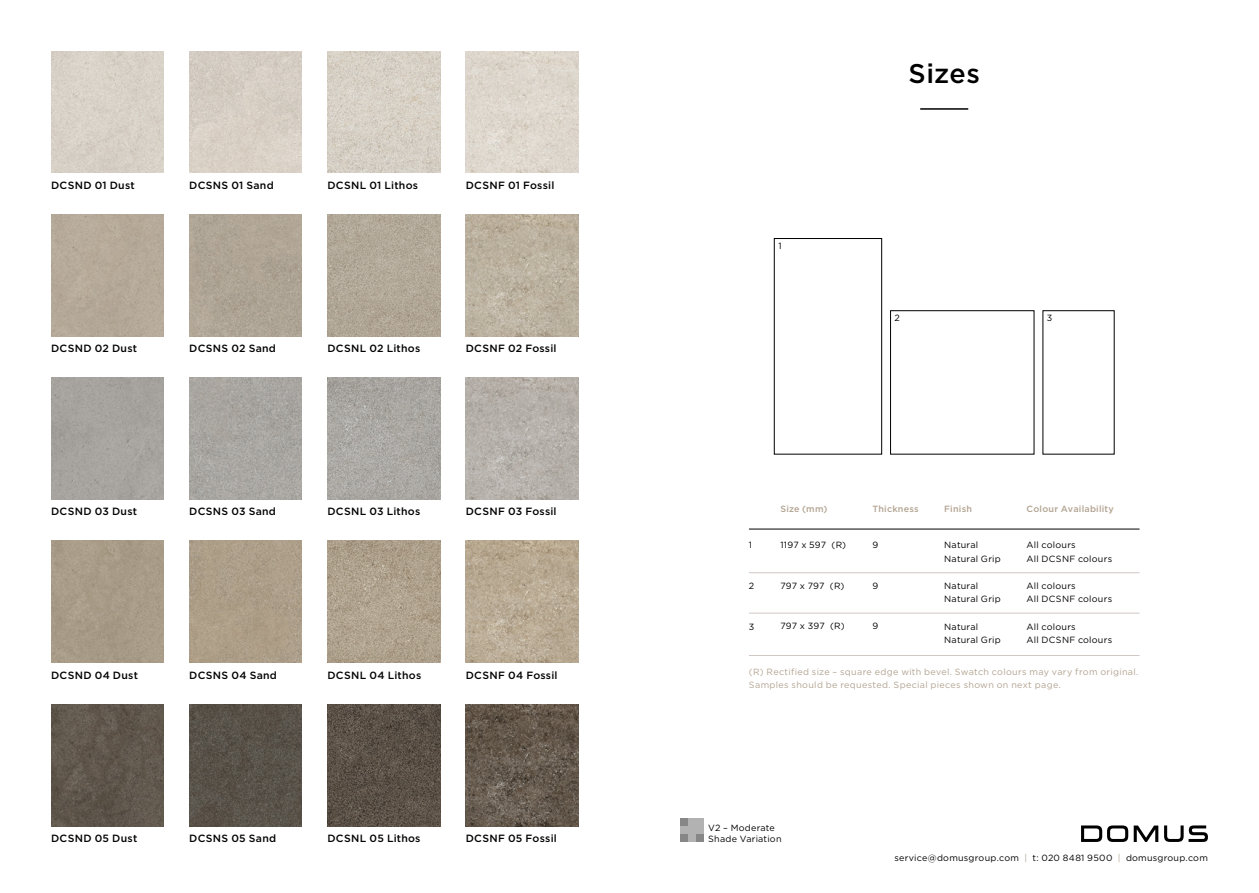
<style>
.page{position:relative;width:1259px;height:893px;background:#fff}
.page>*{position:absolute;margin:0;border:0;box-sizing:border-box;transform-origin:0 0}
.t1{font:500 27px "Gotham";letter-spacing:.02em;color:#000}
.t2{font:500 10.5px "Gotham";letter-spacing:.025em;color:#000}
.TABLE_DATA{font:9px "Gotham";letter-spacing:.025em;color:#000}
.TABLE_DATA-2{font:9px/13.5px "Gotham";letter-spacing:.035em;color:#b2a391}
.TABLE_DATA-3{font:500 9px "Gotham";letter-spacing:.025em;color:#b2a391}
.s1{color:#b2a391}
</style>
<div class="page">
<div style="left:51px;top:51px;width:113px;height:122px;background:#d8d1c7"></div>
<img style="left:189px;top:51px;width:113px;height:122px">
<img style="left:327px;top:51px;width:113px;height:122px">
<img style="left:466px;top:51px;width:112px;height:122px">
<div style="left:51px;top:214px;width:113px;height:122px;background:#b5a999"></div>
<div style="left:51px;top:378px;width:113px;height:121px;background:#a6a39e"></div>
<div style="left:51px;top:541px;width:113px;height:122px;background:#a89b88"></div>
<img style="left:51px;top:704px;width:113px;height:122px">
<img style="left:189px;top:214px;width:113px;height:122px">
<img style="left:189px;top:378px;width:113px;height:121px">
<img style="left:189px;top:541px;width:113px;height:122px">
<img style="left:189px;top:704px;width:113px;height:122px">
<img style="left:327px;top:214px;width:113px;height:122px">
<img style="left:327px;top:378px;width:113px;height:121px">
<img style="left:327px;top:541px;width:113px;height:122px">
<img style="left:327px;top:704px;width:113px;height:122px">
<img style="left:466px;top:214px;width:112px;height:122px">
<img style="left:466px;top:378px;width:112px;height:121px">
<img style="left:466px;top:541px;width:112px;height:122px">
<img style="left:466px;top:704px;width:112px;height:122px">
<svg style="left:1164px;top:825px;width:44px;height:17px"></svg>
<svg style="left:1081px;top:825px;width:77px;height:17px"></svg>
<hr style="left:920px;top:108px;width:48px;height:2px;background:#000">
<div style="left:680px;top:819px;width:8px;height:7px;background:#878787"></div>
<div style="left:688px;top:819px;width:8px;height:7px;background:#b3b2b2"></div>
<div style="left:696px;top:819px;width:8px;height:7px;background:#b3b2b2"></div>
<div style="left:680px;top:826px;width:8px;height:8px;background:#b3b2b2"></div>
<div style="left:688px;top:826px;width:8px;height:8px;background:#b3b2b2"></div>
<div style="left:696px;top:826px;width:8px;height:8px;background:#b3b2b2"></div>
<div style="left:680px;top:834px;width:8px;height:8px;background:#878787"></div>
<div style="left:688px;top:834px;width:8px;height:8px;background:#b3b2b2"></div>
<div style="left:696px;top:834px;width:8px;height:8px;background:#878787"></div>
<hr style="left:749px;top:529px;width:390px;height:1px;background:#000">
<hr style="left:749px;top:572px;width:390px;height:1px;background:#d1c7c4">
<hr style="left:749px;top:613px;width:390px;height:1px;background:#d1c7c4">
<hr style="left:749px;top:655px;width:390px;height:1px;background:#d1c7c4">
<div style="left:890px;top:310px;width:144px;height:144px;border:1px solid #000"></div>
<div style="left:774px;top:238px;width:108px;height:216px;border:1px solid #000"></div>
<p class="t2" style="left:51px;top:178px;width:85px">DCSND 01 Dust</p>
<p class="t2" style="left:189px;top:178px;width:86px">DCSNS 01 Sand</p>
<p class="t2" style="left:327px;top:178px;width:92px">DCSNL 01 Lithos</p>
<p class="t2" style="left:466px;top:178px;width:90px">DCSNF 01 Fossil</p>
<p class="t2" style="left:51px;top:341px;width:88px">DCSND 02 Dust</p>
<p class="t2" style="left:189px;top:341px;width:88px">DCSNS 02 Sand</p>
<p class="t2" style="left:327px;top:341px;width:94px">DCSNL 02 Lithos</p>
<p class="t2" style="left:466px;top:341px;width:92px">DCSNF 02 Fossil</p>
<p class="t2" style="left:51px;top:505px;width:88px">DCSND 03 Dust</p>
<p class="t2" style="left:189px;top:505px;width:88px">DCSNS 03 Sand</p>
<p class="t2" style="left:327px;top:505px;width:94px">DCSNL 03 Lithos</p>
<p class="t2" style="left:466px;top:505px;width:92px">DCSNF 03 Fossil</p>
<p class="t2" style="left:51px;top:668px;width:89px">DCSND 04 Dust</p>
<p class="t2" style="left:189px;top:668px;width:89px">DCSNS 04 Sand</p>
<p class="t2" style="left:327px;top:668px;width:95px">DCSNL 04 Lithos</p>
<p class="t2" style="left:466px;top:668px;width:93px">DCSNF 04 Fossil</p>
<p class="t2" style="left:51px;top:831px;width:88px">DCSND 05 Dust</p>
<p class="t2" style="left:189px;top:831px;width:88px">DCSNS 05 Sand</p>
<p class="t2" style="left:327px;top:831px;width:95px">DCSNL 05 Lithos</p>
<p class="t2" style="left:466px;top:831px;width:93px">DCSNF 05 Fossil</p>
<p class="TABLE_DATA" style="left:778px;top:240px;width:5px">1</p>
<p class="t1" style="left:908px;top:55px;width:73px">Sizes</p>
<p class="TABLE_DATA" style="left:894px;top:312px;width:7px">2</p>
<p class="TABLE_DATA" style="left:1047px;top:312px;width:7px">3</p>
<p class="TABLE_DATA-3" style="left:944px;top:503px;width:29px">Finish</p>
<p class="TABLE_DATA" style="left:944px;top:539px;width:36px">Natural</p>
<p class="TABLE_DATA" style="left:944px;top:553px;width:58px">Natural Grip</p>
<p class="TABLE_DATA" style="left:944px;top:580px;width:36px">Natural</p>
<p class="TABLE_DATA" style="left:944px;top:593px;width:58px">Natural Grip</p>
<p class="TABLE_DATA" style="left:944px;top:620px;width:36px">Natural</p>
<p class="TABLE_DATA" style="left:944px;top:634px;width:58px">Natural Grip</p>
<p class="TABLE_DATA-2" style="left:749px;top:665px;width:391px">(R) Rectified size – square edge with bevel. Swatch colours may vary from original.<br>Samples should be requested. Special pieces shown on next page.</p>
<p class="TABLE_DATA-3" style="left:872px;top:503px;width:48px">Thickness</p>
<p class="TABLE_DATA-3" style="left:1026px;top:503px;width:89px">Colour Availability</p>
<p class="TABLE_DATA" style="left:872px;top:539px;width:7px">9</p>
<p class="TABLE_DATA" style="left:872px;top:580px;width:7px">9</p>
<p class="TABLE_DATA" style="left:872px;top:620px;width:7px">9</p>
<p class="TABLE_DATA-3" style="left:780px;top:503px;width:49px">Size (mm)</p>
<p class="TABLE_DATA" style="left:1026px;top:539px;width:51px">All colours</p>
<p class="TABLE_DATA" style="left:1026px;top:553px;width:87px">All DCSNF colours</p>
<p class="TABLE_DATA" style="left:1026px;top:580px;width:51px">All colours</p>
<p class="TABLE_DATA" style="left:1026px;top:593px;width:87px">All DCSNF colours</p>
<p class="TABLE_DATA" style="left:1026px;top:620px;width:51px">All colours</p>
<p class="TABLE_DATA" style="left:1026px;top:634px;width:87px">All DCSNF colours</p>
<p class="TABLE_DATA" style="left:780px;top:539px;width:67px">1197 x 597 (R)</p>
<p class="TABLE_DATA" style="left:780px;top:580px;width:66px">797 x 797 (R)</p>
<p class="TABLE_DATA" style="left:780px;top:620px;width:66px">797 x 397 (R)</p>
<p class="TABLE_DATA" style="left:749px;top:539px;width:5px">1</p>
<p class="TABLE_DATA" style="left:749px;top:580px;width:7px">2</p>
<p class="TABLE_DATA" style="left:749px;top:620px;width:7px">3</p>
<p class="TABLE_DATA" style="left:708px;top:822px;width:68px">V2 – Moderate</p>
<p class="TABLE_DATA" style="left:708px;top:833px;width:75px">Shade Variation</p>
<p class="TABLE_DATA" style="left:894px;top:852px;width:315px">service@domusgroup.com <span class="s1">|</span> t: 020 8481 9500 <span class="s1">|</span> domusgroup.com</p>
</div>
